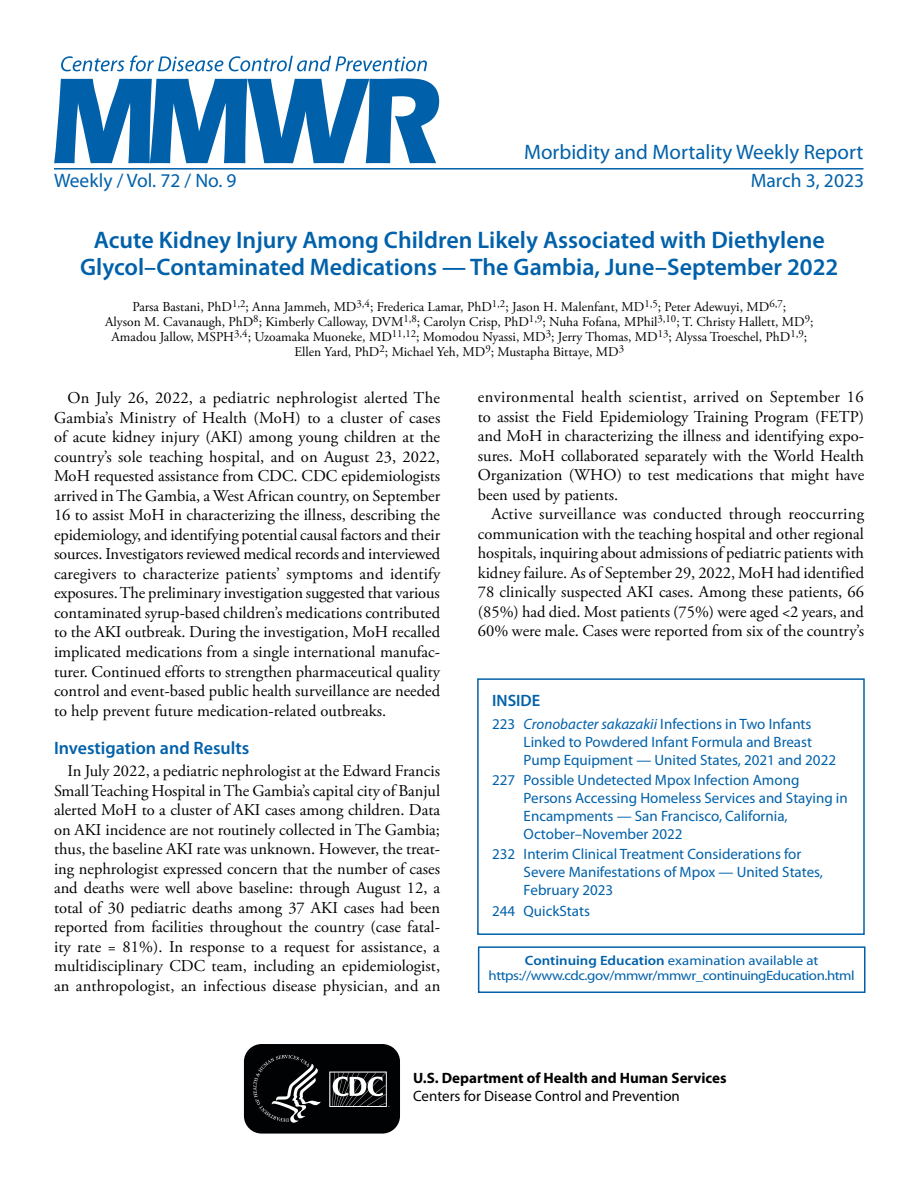
<style>
.page{position:relative;width:918px;height:1188px;background:#fff}
.page>*{position:absolute;margin:0;border:0;box-sizing:border-box;transform-origin:0 0}
.Report_Title{font:600 24px/27px "Myriad Pro";color:#0061aa;text-align:center}
.t1{font:21px "Myriad Pro";color:#0061aa}
.cover_date_vol{font:19.5px "Myriad Pro";color:#0061aa}
.Heading_1{font:600 18px "Myriad Pro";color:#0061aa}
.Paragraph{font:16.5px/19.5px "Adobe Garamond Pro";color:#010203;text-align:justify}
.inside{font:600 16.5px "Myriad Pro";color:#0061aa}
.t2{font:15px/18px "Myriad Pro";color:#0061aa}
.t3{font:700 15px/18px "Myriad Pro";color:#010203}
.Author_Names{font:13.5px/15px "Adobe Garamond Pro";color:#010203;text-align:center}
.CE_box_-_normal_9pt{font:13.5px/15px "Myriad Pro";letter-spacing:-.03em;color:#0061aa;text-align:center;scale:1.1 1}
.s1{font-style:italic}
.s2{font-weight:600}
.s3{font-weight:400}
</style>
<div class="page">
<hr style="left:54px;top:168px;width:810px;height:2px;background:#0061aa">
<svg style="left:54px;top:78px;width:385px;height:85px"></svg>
<svg style="left:61px;top:56px;width:366px;height:15px"></svg>
<div style="left:477px;top:678px;width:388px;height:257px;border:2px solid #0061aa"></div>
<div style="left:478px;top:946px;width:388px;height:47px;border:2px solid #0061aa"></div>
<svg style="left:243px;top:1045px;width:157px;height:89px;background:#222324"></svg>
<p class="t1" style="left:524px;top:139px;width:341px">Morbidity and Mortality Weekly Report</p>
<p class="cover_date_vol" style="left:54px;top:170px;width:184px">Weekly / Vol. 72 / No. 9</p>
<p class="cover_date_vol" style="left:751px;top:170px;width:115px">March 3, 2023</p>
<h1 class="Report_Title" style="left:80px;top:226px;width:760px">Acute Kidney Injury Among Children Likely Associated with Diethylene<br>Glycol–Contaminated Medications — The Gambia, June–September 2022</h1>
<p class="Author_Names" style="left:105px;top:300px;width:710px">Parsa Bastani, PhD<sup>1,2</sup>; Anna Jammeh, MD<sup>3,4</sup>; Frederica Lamar, PhD<sup>1,2</sup>; Jason H. Malenfant, MD<sup>1,5</sup>; Peter Adewuyi, MD<sup>6,7</sup>;<br>Alyson M. Cavanaugh, PhD<sup>8</sup>; Kimberly Calloway, DVM<sup>1,8</sup>; Carolyn Crisp, PhD<sup>1,9</sup>; Nuha Fofana, MPhil<sup>3,10</sup>; T. Christy Hallett, MD<sup>9</sup>; Amadou Jallow, MSPH<sup>3,4</sup>; Uzoamaka Muoneke, MD<sup>11,12</sup>; Momodou Nyassi, MD<sup>3</sup>; Jerry Thomas, MD<sup>13</sup>; Alyssa Troeschel, PhD<sup>1,9</sup>; Ellen Yard, PhD<sup>2</sup>; Michael Yeh, MD<sup>9</sup>; Mustapha Bittaye, MD<sup>3</sup></p>
<p class="Paragraph" style="left:54px;top:389px;width:388px;text-indent:13px">On July 26, 2022, a pediatric nephrologist alerted The Gambia’s Ministry of Health (MoH) to a cluster of cases of acute kidney injury (AKI) among young children at the country’s sole teaching hospital, and on August 23, 2022, MoH requested assistance from CDC. CDC epidemiologists arrived in The Gambia, a West African country, on September 16 to assist MoH in characterizing the illness, describing the epidemiology, and identifying potential causal factors and their sources. Investigators reviewed medical records and interviewed caregivers to characterize patients’ symptoms and identify exposures. The preliminary investigation suggested that various contaminated syrup-based children’s medications contributed to the AKI outbreak. During the investigation, MoH recalled implicated medications from a single international manufac&shy;turer. Continued efforts to strengthen pharmaceutical quality control and event-based public health surveillance are needed to help prevent future medication-related outbreaks.</p>
<h1 class="Heading_1" style="left:54px;top:738px;width:197px">Investigation and Results</h1>
<p class="Paragraph" style="left:54px;top:762px;width:388px;text-indent:14px">In July 2022, a pediatric nephrologist at the Edward Francis Small Teaching Hospital in The Gambia’s capital city of Banjul alerted MoH to a cluster of AKI cases among children. Data on AKI incidence are not routinely collected in The Gambia; thus, the baseline AKI rate was unknown. However, the treat&shy;ing nephrologist expressed concern that the number of cases and deaths were well above baseline: through August 12, a total of 30 pediatric deaths among 37 AKI cases had been reported from facilities throughout the country (case fatal&shy;ity rate = 81%). In response to a request for assistance, a multidisciplinary CDC team, including an epidemiologist, an anthropologist, an infectious disease physician, and an</p>
<p class="Paragraph" style="left:478px;top:388px;width:388px">environmental health scientist, arrived on September 16 to assist the Field Epidemiology Training Program (FETP) and MoH in characterizing the illness and identifying expo&shy;sures. MoH collaborated separately with the World Health Organization (WHO) to test medications that might have been used by patients.</p>
<p class="Paragraph" style="left:478px;top:505px;width:388px;text-indent:13px">Active surveillance was conducted through reoccurring communication with the teaching hospital and other regional hospitals, inquiring about admissions of pediatric patients with kidney failure. As of September 29, 2022, MoH had identified 78 clinically suspected AKI cases. Among these patients, 66 (85%) had died. Most patients (75%) were aged &lt;2 years, and 60% were male. Cases were reported from six of the country’s</p>
<h1 class="inside" style="left:492px;top:691px;width:50px">INSIDE</h1>
<p class="t2" style="left:524px;top:715px;width:314px;text-indent:-32px">223 <span class="s1">Cronobacter sakazakii</span> Infections in Two Infants<br>Linked to Powdered Infant Formula and Breast<br>Pump Equipment — United States, 2021 and 2022</p>
<p class="t2" style="left:524px;top:772px;width:326px;text-indent:-32px">227 Possible Undetected Mpox Infection Among Persons Accessing Homeless Services and Staying in Encampments — San Francisco, California, October–November 2022</p>
<p class="t2" style="left:524px;top:846px;width:301px;text-indent:-32px">232 Interim Clinical Treatment Considerations for<br>Severe Manifestations of Mpox — United States,<br>February 2023</p>
<p class="t2" style="left:492px;top:902px;width:99px">244 QuickStats</p>
<p class="CE_box_-_normal_9pt" style="left:489px;top:953px;width:334px"><span class="s2">Continuing Education</span> examination available at https://www.cdc.gov/mmwr/mmwr_continuingEducation.html</p>
<p class="t3" style="left:413px;top:1069px;width:315px">U.S. Department of Health and Human Services<br><span class="s3">Centers for Disease Control and Prevention</span></p>
</div>
